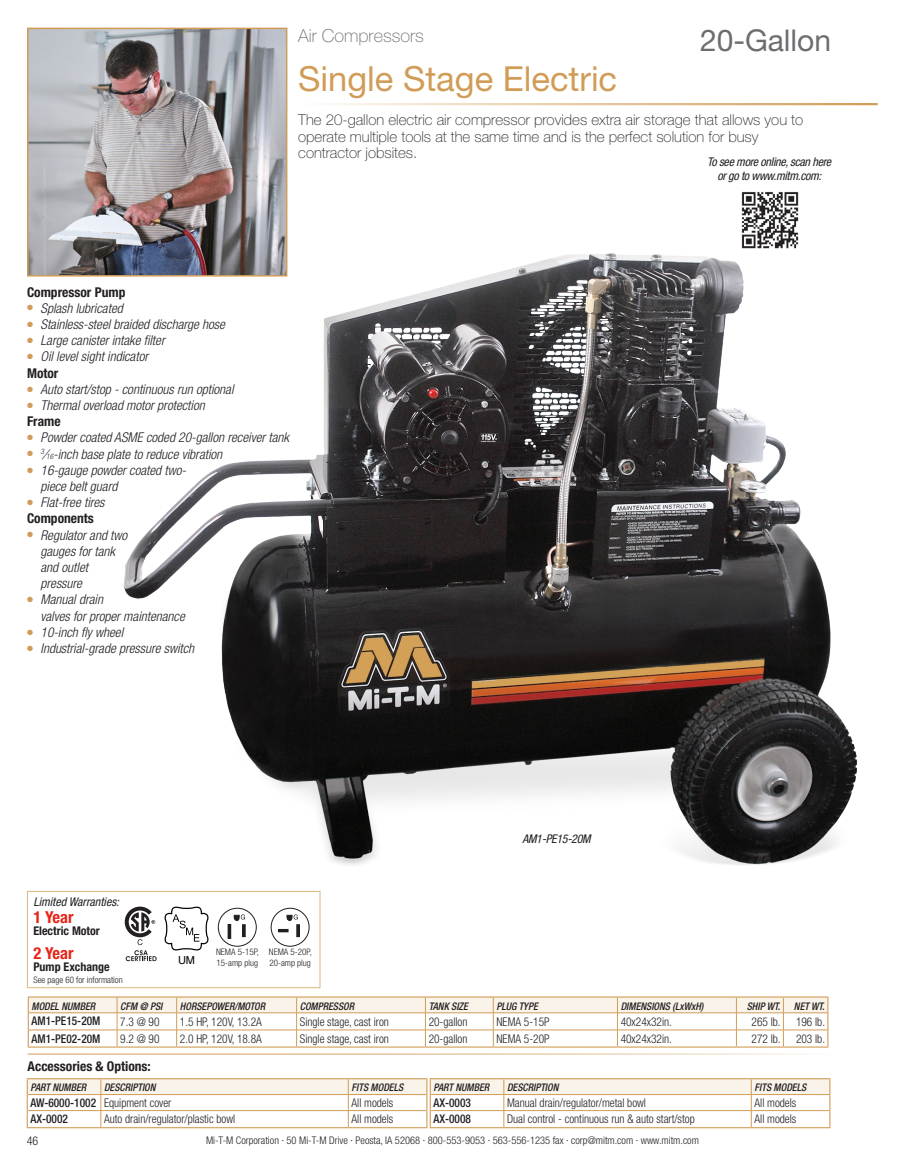
<style>
.page{position:relative;width:905px;height:1175px;background:#fff}
.page>*{position:absolute;margin:0;border:0;box-sizing:border-box;transform-origin:0 0}
.t1{font:34.5px "Helvetica Neue";color:#d19c57}
.t2{font:30px "Helvetica Neue";color:#6c6d70}
.t3{font:100 18px "Helvetica Neue";color:#6c6d70}
.t4{font:700 condensed 16.5px "Helvetica Neue";color:#e72419}
.t5{font:100 15px/16.5px "Helvetica Neue";color:#231f20}
.t6{font:italic 300 condensed 13.5px "Helvetica Neue";color:#231f20}
.t7{font:700 condensed 13.5px "Helvetica Neue";color:#231f20}
.t8{font:300 condensed 12px "Helvetica Neue";color:#231f20;scale:.95 1}
.t9{font:500 condensed 12px "Helvetica Neue";color:#231f20;scale:.95 1}
.t10{font:italic condensed 12px/14.4px "Helvetica Neue";letter-spacing:-.025em;color:#231f20;text-align:center}
.t11{font:700 condensed 12px "Helvetica Neue";color:#231f20}
.t12{font:italic condensed 12px "Helvetica Neue";color:#231f20}
.t13{font:300 condensed 12px "Helvetica Neue";color:#231f20}
.t14{font:10.95px "Helvetica";color:#000}
.t15{font:italic 500 condensed 10.5px "Helvetica Neue";color:#231f20;scale:.95 1}
.t16{font:300 condensed 10.5px "Helvetica Neue";color:#231f20}
.t17{font:300 condensed 9px "Helvetica Neue";color:#231f20}
.s1{font-size:7.35px}
</style>
<div class="page">
<img style="left:107px;top:231px;width:751px;height:661px">
<img style="left:30px;top:31px;width:254px;height:242px">
<div style="left:27px;top:28px;width:260px;height:248px;border:2px solid #d19c57"></div>
<img style="left:736px;top:191px;width:67px;height:63px">
<div style="left:27px;top:891px;width:293px;height:97px;border:1px solid #dcb683"></div>
<svg style="left:125px;top:906px;width:32px;height:55px"></svg>
<div style="left:218px;top:908px;width:38px;height:38px;border:1px solid #231f20;border-radius:50%"></div>
<svg style="left:233px;top:914px;width:12px;height:23px"></svg>
<div style="left:228px;top:924px;width:3px;height:14px;border:1px solid #231f20"></div>
<div style="left:271px;top:908px;width:38px;height:38px;border:1px solid #231f20;border-radius:50%"></div>
<div style="left:296px;top:924px;width:4px;height:13px;border:1px solid #231f20"></div>
<svg style="left:278px;top:914px;width:21px;height:22px"></svg>
<svg style="left:164px;top:906px;width:44px;height:44px"></svg>
<hr style="left:783px;top:996px;width:45px;height:1px;background:#d19c57">
<hr style="left:783px;top:1046px;width:45px;height:1px;background:#d19c57">
<hr style="left:28px;top:996px;width:89px;height:1px;background:#d19c57">
<hr style="left:117px;top:996px;width:60px;height:1px;background:#d19c57">
<hr style="left:177px;top:996px;width:119px;height:1px;background:#d19c57">
<hr style="left:296px;top:996px;width:129px;height:1px;background:#d19c57">
<hr style="left:425px;top:996px;width:68px;height:1px;background:#d19c57">
<hr style="left:493px;top:996px;width:124px;height:1px;background:#d19c57">
<hr style="left:617px;top:996px;width:119px;height:1px;background:#d19c57">
<hr style="left:736px;top:996px;width:47px;height:1px;background:#d19c57">
<hr style="left:28px;top:1046px;width:89px;height:1px;background:#d19c57">
<hr style="left:117px;top:1046px;width:60px;height:1px;background:#d19c57">
<hr style="left:177px;top:1046px;width:119px;height:1px;background:#d19c57">
<hr style="left:296px;top:1046px;width:129px;height:1px;background:#d19c57">
<hr style="left:425px;top:1046px;width:68px;height:1px;background:#d19c57">
<hr style="left:493px;top:1046px;width:124px;height:1px;background:#d19c57">
<hr style="left:617px;top:1046px;width:119px;height:1px;background:#d19c57">
<hr style="left:736px;top:1046px;width:47px;height:1px;background:#d19c57">
<svg style="left:28px;top:997px;width:800px;height:49px"></svg>
<hr style="left:27px;top:1127px;width:74px;height:1px;background:#d19c57">
<hr style="left:101px;top:1127px;width:247px;height:1px;background:#d19c57">
<hr style="left:348px;top:1127px;width:79px;height:1px;background:#d19c57">
<hr style="left:429px;top:1127px;width:75px;height:1px;background:#d19c57">
<hr style="left:504px;top:1127px;width:247px;height:1px;background:#d19c57">
<hr style="left:751px;top:1127px;width:79px;height:1px;background:#d19c57">
<svg style="left:27px;top:1078px;width:803px;height:49px"></svg>
<p class="t3" style="left:298px;top:25px;width:127px">Air Compressors</p>
<p class="t1" style="left:298px;top:58px;width:320px">Single Stage Electric</p>
<p class="t2" style="left:700px;top:23px;width:133px">20-Gallon</p>
<p class="t5" style="left:298px;top:112px;width:506px">The 20-gallon electric air compressor provides extra air storage that allows you to operate multiple tools at the same time and is the perfect solution for busy</p>
<p class="t5" style="left:298px;top:145px;width:120px">contractor jobsites.</p>
<p class="t10" style="left:707px;top:154px;width:126px">To see more online, scan here or go to www.mitm.com:</p>
<p class="t7" style="left:27px;top:283px;width:100px">Compressor Pump</p>
<p class="t6" style="left:27px;top:300px;width:97px"><sup>●</sup> Splash lubricated</p>
<p class="t6" style="left:27px;top:316px;width:199px"><sup>●</sup> Stainless-steel braided discharge hose</p>
<p class="t6" style="left:27px;top:332px;width:139px"><sup>●</sup> Large canister intake filter</p>
<p class="t6" style="left:27px;top:349px;width:123px"><sup>●</sup> Oil level sight indicator</p>
<p class="t7" style="left:27px;top:364px;width:33px">Motor</p>
<p class="t6" style="left:27px;top:381px;width:208px"><sup>●</sup> Auto start/stop - continuous run optional</p>
<p class="t6" style="left:27px;top:397px;width:179px"><sup>●</sup> Thermal overload motor protection</p>
<p class="t7" style="left:27px;top:413px;width:35px">Frame</p>
<p class="t6" style="left:27px;top:430px;width:263px"><sup>●</sup> Powder coated ASME coded 20-gallon receiver tank</p>
<p class="t6" style="left:27px;top:446px;width:197px"><sup>●</sup> <sup>3</sup>⁄<span class="s1">16</span>-inch base plate to reduce vibration</p>
<p class="t6" style="left:27px;top:462px;width:161px"><sup>●</sup> 16-gauge powder coated two-</p>
<p class="t6" style="left:40px;top:478px;width:78px">piece belt guard</p>
<p class="t6" style="left:27px;top:494px;width:79px"><sup>●</sup> Flat-free tires</p>
<p class="t7" style="left:27px;top:510px;width:68px">Components</p>
<p class="t6" style="left:27px;top:527px;width:102px"><sup>●</sup> Regulator and two</p>
<p class="t6" style="left:40px;top:543px;width:76px">gauges for tank</p>
<p class="t6" style="left:40px;top:559px;width:49px">and outlet</p>
<p class="t6" style="left:40px;top:575px;width:43px">pressure</p>
<p class="t6" style="left:27px;top:592px;width:77px"><sup>●</sup> Manual drain</p>
<p class="t6" style="left:40px;top:608px;width:146px">valves for proper maintenance</p>
<p class="t6" style="left:27px;top:624px;width:98px"><sup>●</sup> 10-inch fly wheel</p>
<p class="t6" style="left:27px;top:640px;width:169px"><sup>●</sup> Industrial-grade pressure switch</p>
<p class="t12" style="left:33px;top:895px;width:87px">Limited Warranties:</p>
<p class="t4" style="left:33px;top:907px;width:42px">1 Year</p>
<p class="t11" style="left:33px;top:923px;width:68px">Electric Motor</p>
<p class="t4" style="left:33px;top:943px;width:42px">2 Year</p>
<p class="t11" style="left:33px;top:959px;width:78px">Pump Exchange</p>
<p class="t17" style="left:33px;top:974px;width:91px">See page 60 for information</p>
<p class="t17" style="left:216px;top:946px;width:44px">NEMA 5-15P,</p>
<p class="t17" style="left:217px;top:957px;width:43px">15-amp plug</p>
<p class="t17" style="left:269px;top:946px;width:44px">NEMA 5-20P,</p>
<p class="t14" style="left:178px;top:951px;width:19px">UM</p>
<p class="t17" style="left:269px;top:957px;width:43px">20-amp plug</p>
<p class="t10" style="left:522px;top:831px;width:70px">AM1-PE15-20M</p>
<p class="t15" style="left:32px;top:999px;width:69px">MODEL NUMBER</p>
<p class="t15" style="left:120px;top:999px;width:46px">CFM @ PSI</p>
<p class="t15" style="left:180px;top:999px;width:91px">HORSEPOWER/MOTOR</p>
<p class="t15" style="left:300px;top:999px;width:59px">COMPRESSOR</p>
<p class="t15" style="left:428px;top:999px;width:43px">TANK SIZE</p>
<p class="t15" style="left:496px;top:999px;width:45px">PLUG TYPE</p>
<p class="t15" style="left:620px;top:999px;width:89px">DIMENSIONS (LxWxH)</p>
<p class="t15" style="left:746px;top:999px;width:37px">SHIP WT.</p>
<p class="t15" style="left:794px;top:999px;width:34px">NET WT.</p>
<p class="t9" style="left:32px;top:1014px;width:74px">AM1-PE15-20M</p>
<p class="t8" style="left:120px;top:1014px;width:43px">7.3 @ 90</p>
<p class="t8" style="left:180px;top:1014px;width:88px">1.5 HP, 120V, 13.2A</p>
<p class="t8" style="left:300px;top:1014px;width:95px">Single stage, cast iron</p>
<p class="t8" style="left:428px;top:1014px;width:42px">20-gallon</p>
<p class="t8" style="left:496px;top:1014px;width:57px">NEMA 5-15P</p>
<p class="t8" style="left:620px;top:1014px;width:55px">40x24x32in.</p>
<p class="t8" style="left:751px;top:1014px;width:32px">265 lb.</p>
<p class="t8" style="left:796px;top:1014px;width:32px">196 lb.</p>
<p class="t9" style="left:32px;top:1031px;width:74px">AM1-PE02-20M</p>
<p class="t8" style="left:120px;top:1031px;width:43px">9.2 @ 90</p>
<p class="t8" style="left:180px;top:1031px;width:88px">2.0 HP, 120V, 18.8A</p>
<p class="t8" style="left:300px;top:1031px;width:95px">Single stage, cast iron</p>
<p class="t8" style="left:428px;top:1031px;width:42px">20-gallon</p>
<p class="t8" style="left:496px;top:1031px;width:57px">NEMA 5-20P</p>
<p class="t8" style="left:620px;top:1031px;width:55px">40x24x32in.</p>
<p class="t8" style="left:751px;top:1031px;width:32px">272 lb.</p>
<p class="t8" style="left:796px;top:1031px;width:32px">203 lb.</p>
<p class="t15" style="left:31px;top:1081px;width:60px">PART NUMBER</p>
<p class="t15" style="left:104px;top:1081px;width:56px">DESCRIPTION</p>
<p class="t15" style="left:351px;top:1081px;width:56px">FITS MODELS</p>
<p class="t9" style="left:31px;top:1095px;width:71px">AW-6000-1002</p>
<p class="t8" style="left:104px;top:1096px;width:72px">Equipment cover</p>
<p class="t8" style="left:351px;top:1096px;width:45px">All models</p>
<p class="t9" style="left:31px;top:1111px;width:41px">AX-0002</p>
<p class="t8" style="left:104px;top:1112px;width:139px">Auto drain/regulator/plastic bowl</p>
<p class="t8" style="left:351px;top:1112px;width:45px">All models</p>
<p class="t7" style="left:28px;top:1058px;width:125px">Accessories &amp; Options:</p>
<p class="t15" style="left:433px;top:1081px;width:60px">PART NUMBER</p>
<p class="t15" style="left:507px;top:1081px;width:56px">DESCRIPTION</p>
<p class="t15" style="left:754px;top:1081px;width:56px">FITS MODELS</p>
<p class="t9" style="left:433px;top:1095px;width:41px">AX-0003</p>
<p class="t8" style="left:507px;top:1096px;width:148px">Manual drain/regulator/metal bowl</p>
<p class="t8" style="left:754px;top:1096px;width:45px">All models</p>
<p class="t9" style="left:433px;top:1111px;width:41px">AX-0008</p>
<p class="t8" style="left:507px;top:1112px;width:199px">Dual control - continuous run &amp; auto start/stop</p>
<p class="t8" style="left:754px;top:1112px;width:45px">All models</p>
<p class="t13" style="left:27px;top:1133px;width:13px">46</p>
<p class="t16" style="left:206px;top:1134px;width:494px">Mi-T-M Corporation · 50 Mi-T-M Drive · Peosta, IA 52068 · 800-553-9053 · 563-556-1235 fax · corp@mitm.com · www.mitm.com</p>
</div>
